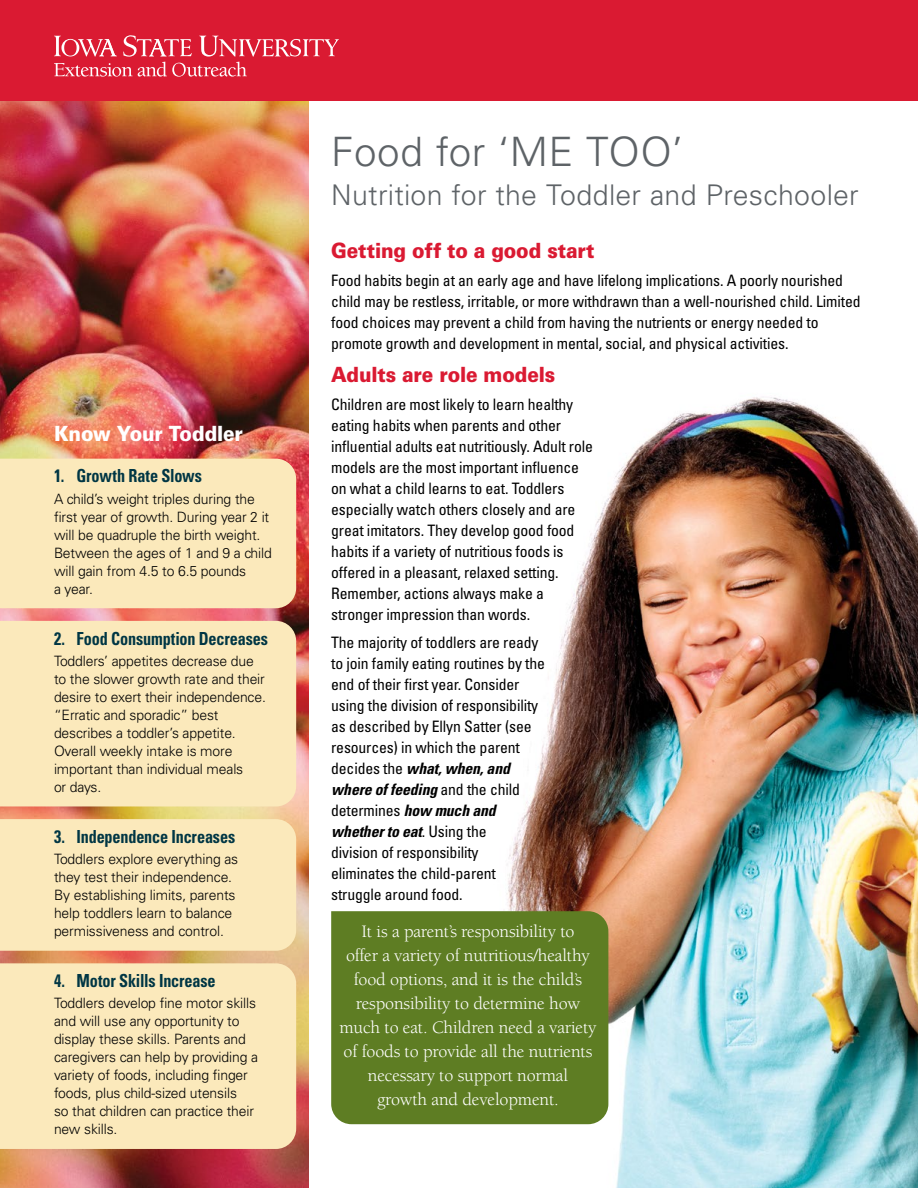
<style>
.page{position:relative;width:918px;height:1188px;background:#fff}
.page>*{position:absolute;margin:0;border:0;box-sizing:border-box;transform-origin:0 0}
.t1{font:300 40.5px "Univers LT Std";letter-spacing:.01em;color:#5e6367}
.t2{font:300 28.5px "Univers LT Std";letter-spacing:.01em;color:#5e6367}
.t3{font:900 21px "Univers LT Std";letter-spacing:-.01em;color:#da1a32;scale:.9 1}
.t4{font:900 21px "Univers LT Std";letter-spacing:-.01em;color:#fff;scale:.9 1}
.Callout{font:18px/24px "Berkeley Std";letter-spacing:-.01em;color:#fff;text-align:center}
.t5{font:700 condensed 18px "Univers LT Std";letter-spacing:-.01em;color:#003644;scale:.9 1}
.Body{font:condensed 15.75px/21px "Univers LT Std";letter-spacing:-.01em;color:#000}
.Body_Highlighted{font:300 14.25px/18px "Univers LT Std";letter-spacing:-.01em;color:#000}
.s1{font-weight:700;font-style:italic}
</style>
<div class="page">
<div style="left:0;top:0;width:918px;height:100px;background:#da1a32"></div>
<img style="left:0;top:102px;width:309px;height:1086px">
<img style="left:456px;top:396px;width:462px;height:792px">
<svg style="left:54px;top:35px;width:285px;height:42px"></svg>
<div style="left:0;top:459px;width:296px;height:149px;background:#fbe9bb"></div>
<div style="left:0;top:621px;width:296px;height:185px;background:#fbe9bb"></div>
<div style="left:0;top:819px;width:296px;height:132px;background:#fbe9bb"></div>
<div style="left:0;top:963px;width:296px;height:186px;background:#fbe9bb"></div>
<div style="left:331px;top:911px;width:277px;height:213px;background:#5e7d23"></div>
<h2 class="t4" style="left:54px;top:420px;width:211px">Know Your Toddler</h2>
<h3 class="t5" style="left:54px;top:465px;width:166px">1. Growth Rate Slows</h3>
<p class="Body_Highlighted" style="left:54px;top:489px;width:219px">A child’s weight triples during the first year of growth. During year 2 it will be quadruple the birth weight.<br>Between the ages of 1 and 9 a child will gain from 4.5 to 6.5 pounds<br>a year.</p>
<h3 class="t5" style="left:54px;top:627px;width:239px">2. Food Consumption Decreases</h3>
<p class="Body_Highlighted" style="left:54px;top:652px;width:214px">Toddlers’ appetites decrease due to the slower growth rate and their desire to exert their independence. “Erratic and sporadic” best describes a toddler’s appetite.<br>Overall weekly intake is more important than individual meals<br>or days.</p>
<h3 class="t5" style="left:54px;top:825px;width:203px">3. Independence Increases</h3>
<p class="Body_Highlighted" style="left:54px;top:850px;width:186px">Toddlers explore everything as they test their independence.<br>By establishing limits, parents help toddlers learn to balance permissiveness and control.</p>
<h3 class="t5" style="left:54px;top:970px;width:181px">4. Motor Skills Increase</h3>
<p class="Body_Highlighted" style="left:54px;top:994px;width:206px">Toddlers develop fine motor skills and will use any opportunity to display these skills. Parents and caregivers can help by providing a variety of foods, including finger foods, plus child-sized utensils<br>so that children can practice their new skills.</p>
<h1 class="t1" style="left:331px;top:127px;width:353px">Food for ‘ME TOO’</h1>
<h1 class="t2" style="left:331px;top:178px;width:529px">Nutrition for the Toddler and Preschooler</h1>
<h2 class="t3" style="left:331px;top:237px;width:294px">Getting off to a good start</h2>
<p class="Body" style="left:331px;top:270px;width:531px">Food habits begin at an early age and have lifelong implications. A poorly nourished child may be restless, irritable, or more withdrawn than a well-nourished child. Limited food choices may prevent a child from having the nutrients or energy needed to promote growth and development in mental, social, and physical activities.</p>
<h2 class="t3" style="left:331px;top:362px;width:251px">Adults are role models</h2>
<p class="Body" style="left:331px;top:394px;width:263px">Children are most likely to learn healthy eating habits when parents and other influential adults eat nutritiously. Adult role models are the most important influence on what a child learns to eat. Toddlers especially watch others closely and are great imitators. They develop good food habits if a variety of nutritious foods is offered in a pleasant, relaxed setting.<br>Remember, actions always make a stronger impression than words.</p>
<p class="Body" style="left:331px;top:632px;width:215px">The majority of toddlers are ready to join family eating routines by the end of their first year. Consider using the division of responsibility as described by Ellyn Satter (see resources) in which the parent decides the <span class="s1">what, when, and where of feeding</span> and the child determines <span class="s1">how much and whether to eat</span>. Using the<br>division of responsibility eliminates the child-parent struggle around food.</p>
<p class="Callout" style="left:339px;top:920px;width:259px">It is a parent’s responsibility to<br>offer a variety of nutritious/healthy food options, and it is the child’s responsibility to determine how much to eat. Children need a variety of foods to provide all the nutrients necessary to support normal<br>growth and development.</p>
</div>
